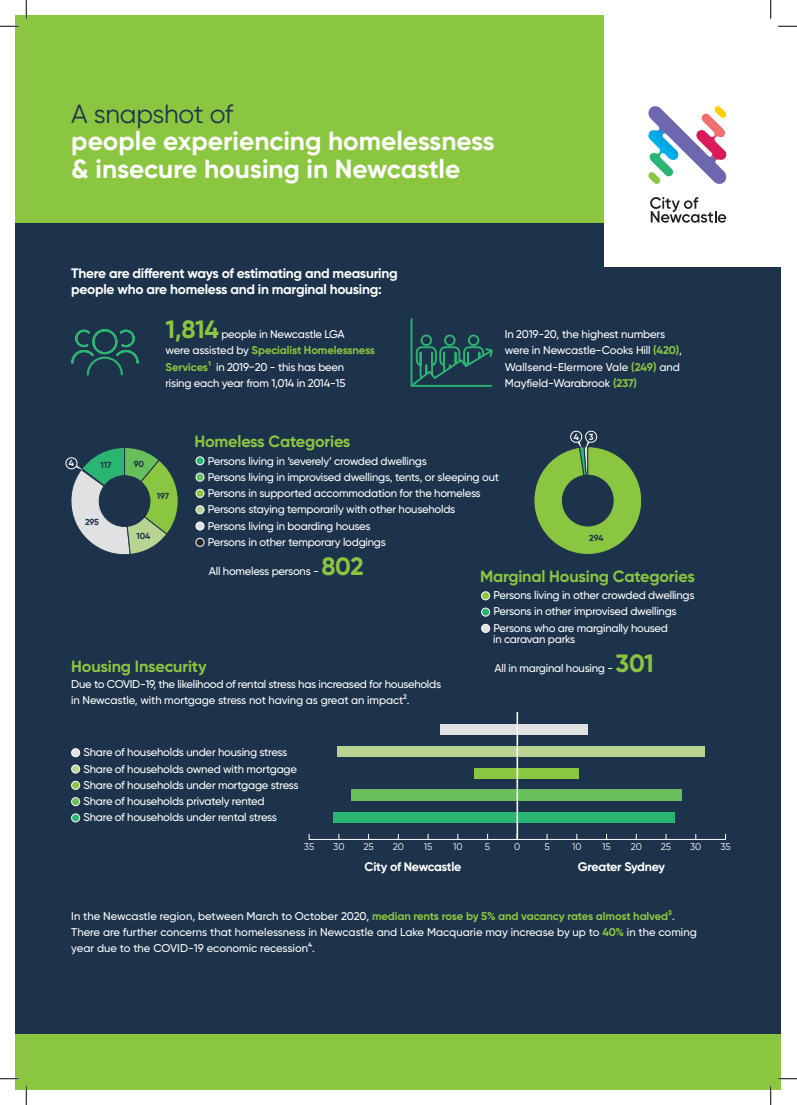
<style>
.page{position:relative;width:797px;height:1105px;background:#fff}
.page>*{position:absolute;margin:0;border:0;box-sizing:border-box;transform-origin:0 0}
.Cover_Header{font:700 26.25px/27.5px "Gilroy";color:#fff}
.t1{font:700 25px "Gilroy";letter-spacing:-.03em;color:#8bc640}
.t2{font:700 16.25px "Gilroy";letter-spacing:-.01em;color:#8bc640}
.t3{font:700 13.75px/16.5px "Gilroy";letter-spacing:-.02em;color:#fff}
.t4{font:700 12.5px "Gilroy";letter-spacing:-.025em;color:#fff}
.t5{font:500 11.25px/16.2px "Gilroy";letter-spacing:-.02em;color:#fff}
.t6{font:500 11.25px/16.2px "Gilroy";color:#fff}
.t7{font:9.75px "Gilroy";color:#fff}
.t8{font:700 8.75px "Gilroy";letter-spacing:-.02em;color:#1d324b}
.t9{font:700 8.75px "Gilroy";color:#fff}
.s1{font-weight:400;color:#1c334c}
.s2{font-weight:700;color:#8bc640}
</style>
<div class="page">
<div style="left:16px;top:16px;width:765px;height:1073px;background:#1d324b"></div>
<div style="left:16px;top:1034px;width:765px;height:55px;background:#8bc640"></div>
<div style="left:16px;top:16px;width:758px;height:207px;background:#8bc640"></div>
<div style="left:604px;top:16px;width:177px;height:251px;background:#fff"></div>
<svg style="left:650px;top:197px;width:76px;height:26px"></svg>
<svg style="left:648px;top:106px;width:78px;height:78px"></svg>
<svg style="left:71px;top:329px;width:68px;height:47px"></svg>
<svg style="left:410px;top:318px;width:83px;height:69px"></svg>
<svg style="left:65px;top:448px;width:113px;height:107px"></svg>
<div style="left:196px;top:538px;width:8px;height:8px;background:#231f20;border-radius:50%"></div>
<div style="left:196px;top:538px;width:8px;height:9px;border:1px solid #fff;border-radius:50%"></div>
<div style="left:196px;top:522px;width:8px;height:8px;background:#e0e1e3;border-radius:50%"></div>
<div style="left:196px;top:522px;width:8px;height:8px;border:1px solid #fff;border-radius:50%"></div>
<div style="left:196px;top:506px;width:8px;height:8px;background:#b9d393;border-radius:50%"></div>
<div style="left:196px;top:505px;width:8px;height:9px;border:1px solid #fff;border-radius:50%"></div>
<div style="left:196px;top:489px;width:8px;height:8px;background:#8bc640;border-radius:50%"></div>
<div style="left:196px;top:489px;width:8px;height:9px;border:1px solid #fff;border-radius:50%"></div>
<div style="left:196px;top:473px;width:8px;height:8px;background:#68be5a;border-radius:50%"></div>
<div style="left:196px;top:473px;width:8px;height:8px;border:1px solid #fff;border-radius:50%"></div>
<div style="left:196px;top:457px;width:8px;height:8px;background:#2bb572;border-radius:50%"></div>
<div style="left:196px;top:456px;width:8px;height:9px;border:1px solid #fff;border-radius:50%"></div>
<div style="left:72px;top:814px;width:8px;height:8px;background:#2bb572;border-radius:50%"></div>
<div style="left:71px;top:813px;width:9px;height:9px;border:1px solid #fff;border-radius:50%"></div>
<div style="left:72px;top:797px;width:8px;height:9px;background:#68be5a;border-radius:50%"></div>
<div style="left:71px;top:797px;width:9px;height:9px;border:1px solid #fff;border-radius:50%"></div>
<div style="left:72px;top:781px;width:8px;height:8px;background:#8bc640;border-radius:50%"></div>
<div style="left:71px;top:781px;width:9px;height:9px;border:1px solid #fff;border-radius:50%"></div>
<div style="left:72px;top:765px;width:8px;height:8px;background:#b9d393;border-radius:50%"></div>
<div style="left:71px;top:765px;width:9px;height:8px;border:1px solid #fff;border-radius:50%"></div>
<div style="left:72px;top:749px;width:8px;height:8px;background:#e0e1e3;border-radius:50%"></div>
<div style="left:71px;top:748px;width:9px;height:9px;border:1px solid #fff;border-radius:50%"></div>
<svg style="left:308px;top:833px;width:418px;height:7px"></svg>
<div style="left:517px;top:724px;width:70px;height:11px;background:#e0e1e3"></div>
<div style="left:517px;top:746px;width:187px;height:11px;background:#b9d393"></div>
<div style="left:517px;top:768px;width:61px;height:11px;background:#8bc640"></div>
<div style="left:517px;top:790px;width:164px;height:11px;background:#68be5a"></div>
<div style="left:517px;top:812px;width:157px;height:11px;background:#2bb572"></div>
<div style="left:440px;top:724px;width:77px;height:11px;background:#e0e1e3"></div>
<div style="left:337px;top:746px;width:180px;height:11px;background:#b9d393"></div>
<div style="left:474px;top:768px;width:43px;height:11px;background:#8bc640"></div>
<div style="left:351px;top:790px;width:166px;height:11px;background:#68be5a"></div>
<div style="left:333px;top:812px;width:184px;height:11px;background:#2bb572"></div>
<hr style="left:516px;top:712px;width:2px;height:127px;background:#fff">
<svg style="left:534px;top:430px;width:108px;height:124px"></svg>
<div style="left:481px;top:624px;width:8px;height:8px;background:#e0e1e3;border-radius:50%"></div>
<div style="left:481px;top:624px;width:9px;height:9px;border:1px solid #fff;border-radius:50%"></div>
<div style="left:481px;top:608px;width:8px;height:8px;background:#2bb572;border-radius:50%"></div>
<div style="left:481px;top:608px;width:9px;height:8px;border:1px solid #fff;border-radius:50%"></div>
<div style="left:481px;top:592px;width:8px;height:8px;background:#8bc640;border-radius:50%"></div>
<div style="left:481px;top:591px;width:9px;height:9px;border:1px solid #fff;border-radius:50%"></div>
<svg style="left:0;top:25px;width:19px;height:2px"></svg>
<svg style="left:778px;top:25px;width:19px;height:2px"></svg>
<svg style="left:0;top:1078px;width:19px;height:1px"></svg>
<svg style="left:778px;top:1078px;width:19px;height:1px"></svg>
<svg style="left:25px;top:0;width:2px;height:19px"></svg>
<svg style="left:25px;top:1086px;width:2px;height:19px"></svg>
<svg style="left:770px;top:0;width:1px;height:19px"></svg>
<svg style="left:770px;top:1086px;width:1px;height:19px"></svg>
<p class="Cover_Header" style="left:71px;top:100px;width:425px"><span class="s1">A snapshot of<br></span>people experiencing homelessness &amp; insecure housing in Newcastle</p>
<p class="t3" style="left:71px;top:265px;width:328px">There are different ways of estimating and measuring people who are homeless and in marginal housing:</p>
<p class="t1" style="left:165px;top:314px;width:55px">1,814</p>
<p class="t5" style="left:165px;top:326px;width:211px;text-indent:56px">people in Newcastle LGA<br>were assisted by <span class="s2">Specialist Homelessness Services1</span> in 2019−20 - this has been<br>rising each year from 1,014 in 2014-15</p>
<p class="t2" style="left:194px;top:431px;width:158px">Homeless Categories</p>
<p class="t5" style="left:504px;top:326px;width:179px">In 2019-20, the highest numbers were in Newcastle-Cooks Hill <span class="s2">(420)</span>,<br>Wallsend-Elermore Vale <span class="s2">(249)</span> and<br>Mayfield-Warabrook <span class="s2">(237)</span></p>
<p class="t9" style="left:573px;top:431px;width:7px">4</p>
<p class="t9" style="left:588px;top:431px;width:6px">3</p>
<p class="t9" style="left:69px;top:457px;width:7px">4</p>
<p class="t8" style="left:101px;top:460px;width:12px">117</p>
<p class="t8" style="left:134px;top:458px;width:12px">90</p>
<p class="t8" style="left:85px;top:516px;width:15px">295</p>
<p class="t8" style="left:157px;top:491px;width:14px">197</p>
<p class="t8" style="left:137px;top:530px;width:15px">104</p>
<p class="t5" style="left:197px;top:452px;width:231px">- Persons living in ‘severely’ crowded dwellings</p>
<p class="t5" style="left:197px;top:469px;width:303px">- Persons living in improvised dwellings, tents, or sleeping out</p>
<p class="t5" style="left:197px;top:485px;width:285px">- Persons in supported accommodation for the homeless</p>
<p class="t5" style="left:197px;top:501px;width:260px">- Persons staying temporarily with other households</p>
<p class="t5" style="left:197px;top:517px;width:175px">- Persons living in boarding houses</p>
<p class="t5" style="left:197px;top:534px;width:190px">- Persons in other temporary lodgings</p>
<p class="t8" style="left:589px;top:533px;width:16px">294</p>
<p class="t5" style="left:209px;top:563px;width:112px">All homeless persons -</p>
<p class="t1" style="left:321px;top:550px;width:44px">802</p>
<p class="t2" style="left:480px;top:566px;width:216px">Marginal Housing Categories</p>
<p class="t5" style="left:483px;top:587px;width:213px">- Persons living in other crowded dwellings</p>
<p class="t5" style="left:483px;top:603px;width:195px">- Persons in other improvised dwellings</p>
<p class="t5" style="left:493px;top:622px;width:176px;line-height:11.2px;text-indent:-10px">- Persons who are marginally housed in caravan parks</p>
<p class="t2" style="left:71px;top:656px;width:137px">Housing Insecurity</p>
<p class="t5" style="left:71px;top:676px;width:371px">Due to COVID-19, the likelihood of rental stress has increased for households in Newcastle, with mortgage stress not having as great an impact2.</p>
<p class="t5" style="left:73px;top:744px;width:216px">- Share of households under housing stress</p>
<p class="t5" style="left:73px;top:760px;width:226px">- Share of households owned with mortgage</p>
<p class="t5" style="left:73px;top:777px;width:227px">- Share of households under mortgage stress</p>
<p class="t5" style="left:73px;top:793px;width:193px">- Share of households privately rented</p>
<p class="t5" style="left:73px;top:809px;width:205px">- Share of households under rental stress</p>
<p class="t5" style="left:494px;top:660px;width:120px">All in marginal housing -</p>
<p class="t1" style="left:615px;top:647px;width:40px">301</p>
<p class="t7" style="left:304px;top:841px;width:12px">35</p>
<p class="t7" style="left:333px;top:841px;width:13px">30</p>
<p class="t7" style="left:363px;top:841px;width:12px">25</p>
<p class="t7" style="left:393px;top:841px;width:13px">20</p>
<p class="t7" style="left:424px;top:841px;width:10px">15</p>
<p class="t7" style="left:453px;top:841px;width:11px">10</p>
<p class="t7" style="left:485px;top:841px;width:7px">5</p>
<p class="t7" style="left:514px;top:841px;width:13px">05</p>
<p class="t7" style="left:544px;top:841px;width:7px">5</p>
<p class="t7" style="left:572px;top:841px;width:11px">10</p>
<p class="t7" style="left:602px;top:841px;width:10px">15</p>
<p class="t7" style="left:630px;top:841px;width:13px">20</p>
<p class="t7" style="left:661px;top:841px;width:12px">25</p>
<p class="t7" style="left:690px;top:841px;width:13px">30</p>
<p class="t7" style="left:720px;top:841px;width:12px">35</p>
<p class="t4" style="left:364px;top:859px;width:98px">City of Newcastle</p>
<p class="t4" style="left:578px;top:859px;width:89px">Greater Sydney</p>
<p class="t6" style="left:71px;top:908px;width:627px">In the Newcastle region, between March to October 2020, <span class="s2">median rents rose by 5% and vacancy rates almost halved3</span>.<br>There are further concerns that homelessness in Newcastle and Lake Macquarie may increase by up to <span class="s2">40%</span> in the coming year due to the COVID-19 economic recession4.</p>
</div>
